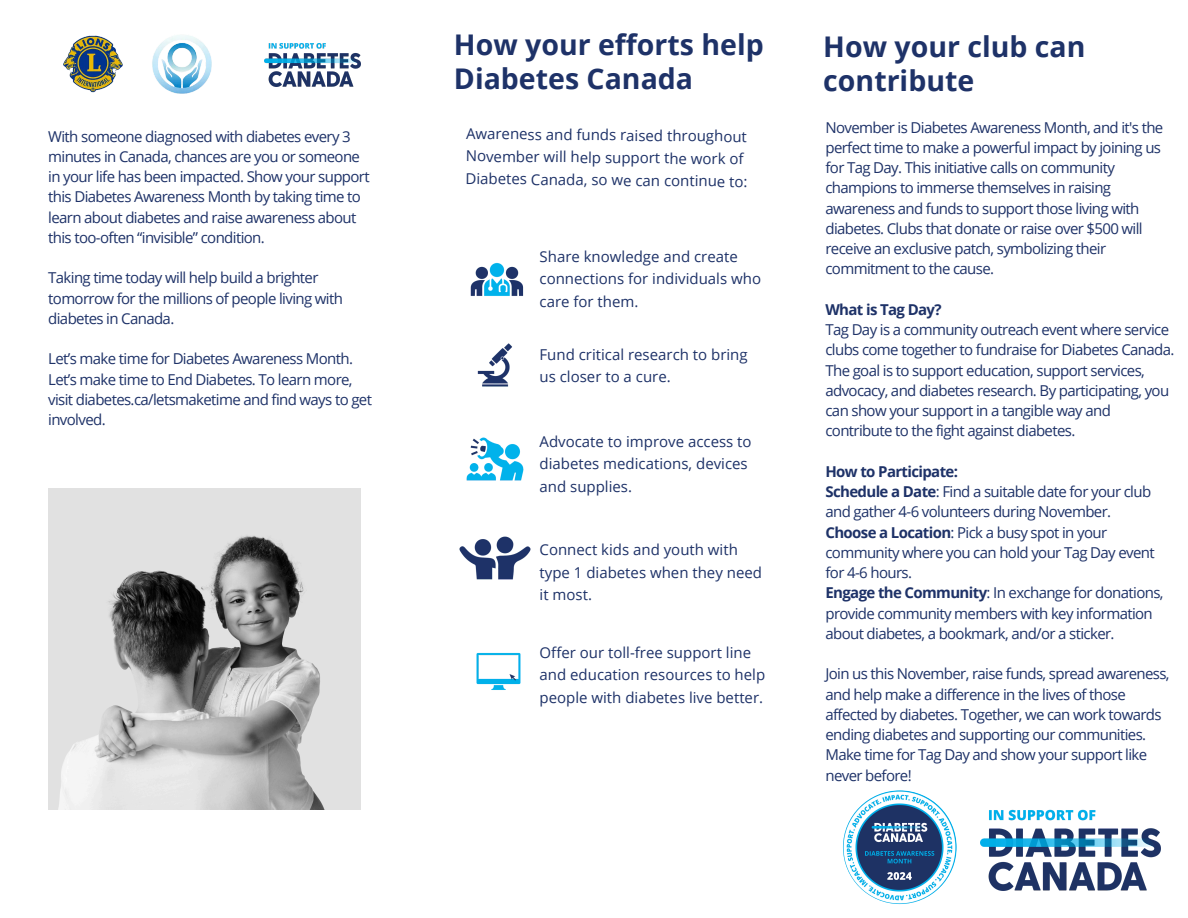
<style>
.page{position:relative;width:1188px;height:918px;background:#fff}
.page>*{position:absolute;margin:0;border:0;box-sizing:border-box;transform-origin:0 0}
.t1{font:700 28.5px/33.8px "Open Sans";color:#1e3268}
.t2{font:15px/20.2px "Open Sans";letter-spacing:-.04em;color:#1e3268}
.t3{font:15px/22.5px "Open Sans";color:#1e3268}
.t4{font:700 15px "Open Sans";letter-spacing:-.04em;color:#1e3268}
.s1{font-weight:700}
</style>
<div class="page">
<img style="left:843px;top:790px;width:114px;height:114px;border-radius:50%">
<img style="left:48px;top:488px;width:313px;height:321px">
<img style="left:63px;top:35px;width:149px;height:59px">
<img style="left:459px;top:536px;width:72px;height:44px">
<img style="left:466px;top:437px;width:58px;height:44px">
<img style="left:265px;top:43px;width:95px;height:43px">
<img style="left:980px;top:809px;width:180px;height:82px">
<img style="left:470px;top:263px;width:54px;height:33px">
<img style="left:477px;top:343px;width:35px;height:44px">
<img style="left:476px;top:652px;width:45px;height:38px">
<p class="t2" style="left:48px;top:126px;width:323px">With someone diagnosed with diabetes every 3 minutes in Canada, chances are you or someone in your life has been impacted. Show your support this Diabetes Awareness Month by taking time to learn about diabetes and raise awareness about this too-often “invisible” condition.</p>
<p class="t2" style="left:48px;top:267px;width:296px">Taking time today will help build a brighter tomorrow for the millions of people living with diabetes in Canada.</p>
<p class="t2" style="left:48px;top:348px;width:325px">Let’s make time for Diabetes Awareness Month.<br>Let’s make time to End Diabetes. To learn more, visit diabetes.ca/letsmaketime and find ways to get involved.</p>
<p class="t1" style="left:454px;top:27px;width:311px">How your efforts help<br>Diabetes Canada</p>
<p class="t1" style="left:823px;top:29px;width:264px">How your club can contribute</p>
<p class="t2" style="left:466px;top:121px;width:284px;line-height:22.5px;rotate:1deg">Awareness and funds raised throughout<br>November will help support the work of<br>Diabetes Canada, so we can continue to:</p>
<p class="t2" style="left:825px;top:117px;width:339px">November is Diabetes Awareness Month, and it's the perfect time to make a powerful impact by joining us for Tag Day. This initiative calls on community champions to immerse themselves in raising awareness and funds to support those living with diabetes. Clubs that donate or raise over $500 will receive an exclusive patch, symbolizing their commitment to the cause.</p>
<p class="t4" style="left:825px;top:299px;width:118px">What is Tag Day?</p>
<p class="t2" style="left:825px;top:319px;width:351px">Tag Day is a community outreach event where service clubs come together to fundraise for Diabetes Canada.<br>The goal is to support education, support services, advocacy, and diabetes research. By participating, you can show your support in a tangible way and contribute to the fight against diabetes.</p>
<p class="t4" style="left:825px;top:461px;width:134px">How to Participate:</p>
<p class="t2" style="left:825px;top:481px;width:327px"><span class="s1">Schedule a Date</span>: Find a suitable date for your club and gather 4-6 volunteers during November.</p>
<p class="t2" style="left:825px;top:522px;width:331px"><span class="s1">Choose a Location</span>: Pick a busy spot in your community where you can hold your Tag Day event for 4-6 hours.</p>
<p class="t2" style="left:825px;top:582px;width:340px"><span class="s1">Engage the Community</span>: In exchange for donations, provide community members with key information about diabetes, a bookmark, and/or a sticker.</p>
<p class="t2" style="left:825px;top:663px;width:346px">Join us this November, raise funds, spread awareness, and help make a difference in the lives of those affected by diabetes. Together, we can work towards ending diabetes and supporting our communities.<br>Make time for Tag Day and show your support like never before!</p>
<p class="t3" style="left:540px;top:244px;width:223px">Share knowledge and create connections for individuals who care for them.</p>
<p class="t3" style="left:540px;top:343px;width:210px">Fund critical research to bring us closer to a cure.</p>
<p class="t3" style="left:540px;top:430px;width:214px">Advocate to improve access to diabetes medications, devices and supplies.</p>
<p class="t3" style="left:540px;top:538px;width:224px">Connect kids and youth with type 1 diabetes when they need it most.</p>
<p class="t3" style="left:540px;top:641px;width:227px">Offer our toll-free support line and education resources to help people with diabetes live better.</p>
</div>
